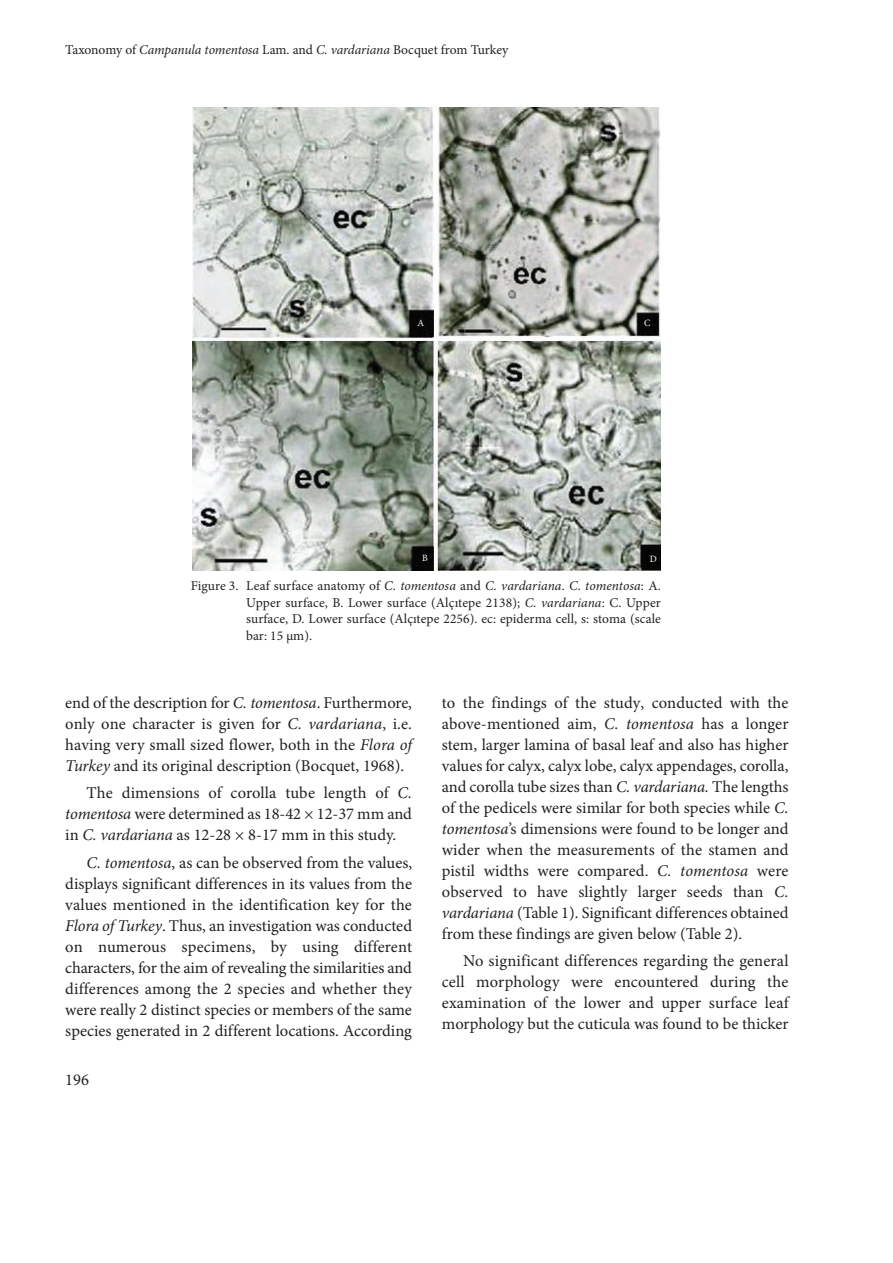
<style>
.page{position:relative;width:893px;height:1263px;background:#fff}
.page>*{position:absolute;margin:0;border:0;box-sizing:border-box;transform-origin:0 0}
.t1{font:16.5px/21px "Minion Pro";color:#231f20;text-align:justify}
.t2{font:13.5px/16.5px "Minion Pro";letter-spacing:.005em;color:#231f20;text-align:justify}
.t3{font:9.6px "Minion Pro";color:#fff}
.s1{font-style:italic}
</style>
<div class="page">
<img style="left:193px;top:108px;width:468px;height:462px">
<p class="t2" style="left:65px;top:43px;width:444px">Taxonomy of <span class="s1">Campanula tomentosa</span> Lam. and <span class="s1">C. vardariana</span> Bocquet from Turkey</p>
<p class="t3" style="left:417px;top:317px;width:8px">A</p>
<p class="t3" style="left:422px;top:553px;width:7px">B</p>
<p class="t3" style="left:644px;top:317px;width:8px">C</p>
<p class="t3" style="left:649px;top:553px;width:9px">D</p>
<p class="t2" style="left:246px;top:579px;width:416px;text-indent:-55px">Figure 3. Leaf surface anatomy of <span class="s1">C</span>. <span class="s1">tomentosa</span> and <span class="s1">C. vardariana</span>. <span class="s1">C</span>. <span class="s1">tomentosa</span>: A.<br>Upper surface, B. Lower surface (Alçıtepe 2138); <span class="s1">C. vardariana</span>: C. Upper surface, D. Lower surface (Alçıtepe 2256). ec: epiderma cell, s: stoma (scale bar: 15 μm).</p>
<p class="t1" style="left:65px;top:694px;width:348px">end of the description for <span class="s1">C. tomentosa</span>. Furthermore, only one character is given for <span class="s1">C. vardariana</span>, i.e. having very small sized flower, both in the <span class="s1">Flora of Turkey</span> and its original description (Bocquet, 1968).</p>
<p class="t1" style="left:65px;top:784px;width:348px;text-indent:21px">The dimensions of corolla tube length of <span class="s1">C. tomentosa</span> were determined as 18-42 × 12-37 mm and in <span class="s1">C. vardariana</span> as 12-28 × 8-17 mm in this study.</p>
<p class="t1" style="left:65px;top:853px;width:348px;text-indent:21px"><span class="s1">C. tomentosa</span>, as can be observed from the values, displays significant differences in its values from the values mentioned in the identification key for the <span class="s1">Flora of Turkey</span>. Thus, an investigation was conducted on numerous specimens, by using different characters, for the aim of revealing the similarities and differences among the 2 species and whether they were really 2 distinct species or members of the same species generated in 2 different locations. According</p>
<p class="t1" style="left:65px;top:1071px;width:25px">196</p>
<p class="t1" style="left:442px;top:694px;width:348px">to the findings of the study, conducted with the above-mentioned aim, <span class="s1">C. tomentosa</span> has a longer stem, larger lamina of basal leaf and also has higher values for calyx, calyx lobe, calyx appendages, corolla, and corolla tube sizes than <span class="s1">C. vardariana.</span> The lengths of the pedicels were similar for both species while <span class="s1">C. tomentosa</span>’s dimensions were found to be longer and wider when the measurements of the stamen and pistil widths were compared. <span class="s1">C. tomentosa</span> were observed to have slightly larger seeds than <span class="s1">C. vardariana</span> (Table 1). Significant differences obtained from these findings are given below (Table 2).</p>
<p class="t1" style="left:442px;top:952px;width:348px;text-indent:21px">No significant differences regarding the general cell morphology were encountered during the examination of the lower and upper surface leaf morphology but the cuticula was found to be thicker</p>
</div>
